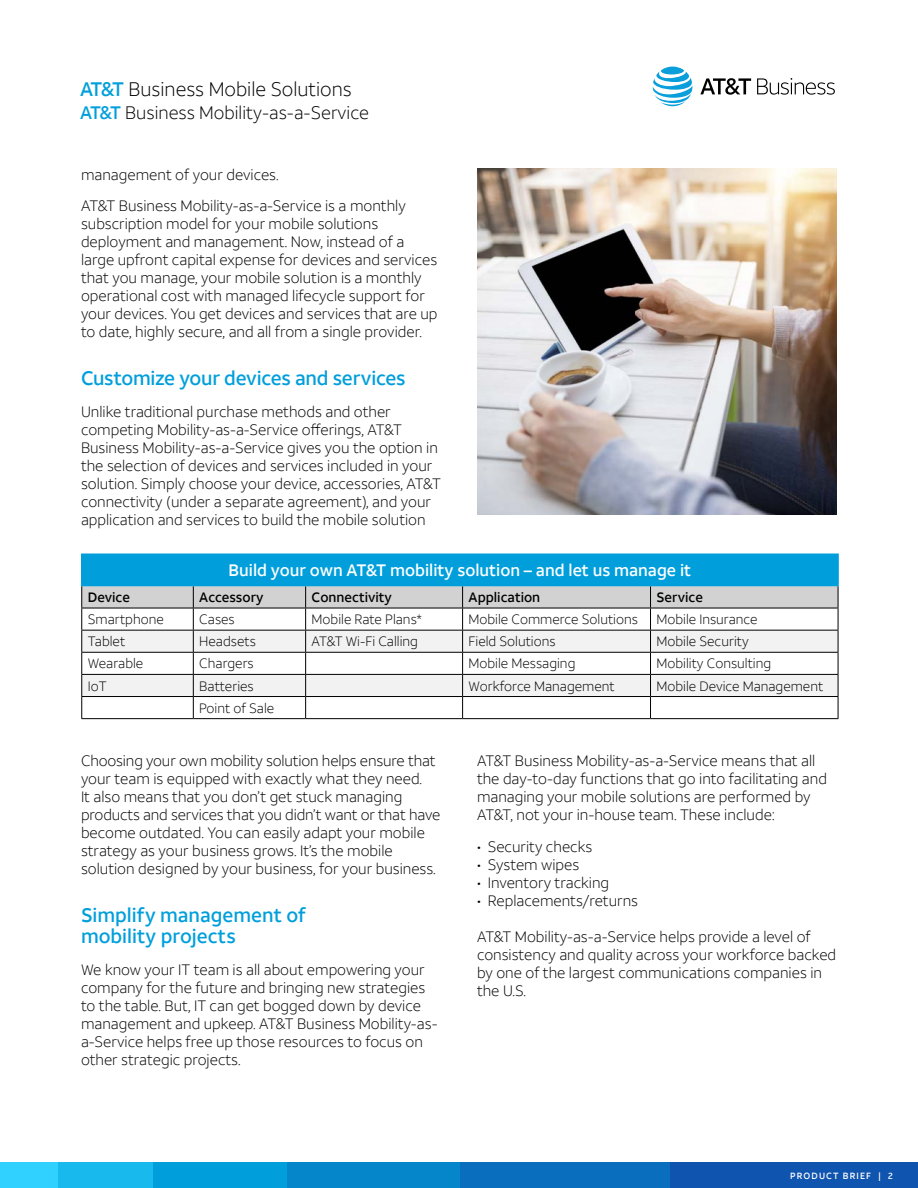
<style>
.page{position:relative;width:918px;height:1188px;background:#fff}
.page>*{position:absolute;margin:0;border:0;box-sizing:border-box;transform-origin:0 0}
.t1{font:500 19.5px/21px "ATT Aleck Sans";letter-spacing:-.005em;color:#009fdb}
.t2{font:300 19.5px "ATT Aleck Sans";color:#000}
.t3{font:300 18px "ATT Aleck Sans";color:#000}
.t4{font:500 16.5px "ATT Aleck Sans";color:#fff}
.t5{font:300 15px/18px "ATT Aleck Sans";color:#000}
.t6{font:300 13.5px "ATT Aleck Sans";color:#000}
.t7{font:500 13.5px "ATT Aleck Sans";color:#000}
.t8{font:500 9px "ATT Aleck Sans";letter-spacing:.12em;color:#fff}
.s1{font-weight:500;color:#009fdb}
</style>
<div class="page">
<svg style="left:653px;top:67px;width:39px;height:39px"></svg>
<svg style="left:700px;top:78px;width:51px;height:17px"></svg>
<svg style="left:757px;top:78px;width:78px;height:17px"></svg>
<div style="left:669px;top:1163px;width:249px;height:25px;background:#0f54af"></div>
<div style="left:459px;top:1163px;width:211px;height:25px;background:#0a6ebe"></div>
<div style="left:287px;top:1163px;width:172px;height:25px;background:#0586cb"></div>
<div style="left:153px;top:1163px;width:134px;height:25px;background:#009fdb"></div>
<div style="left:57px;top:1163px;width:96px;height:25px;background:#18b9ed"></div>
<div style="left:0;top:1162px;width:57px;height:26px;background:#30d1ff"></div>
<div style="left:82px;top:554px;width:756px;height:32px;background:#009fdb"></div>
<svg style="left:81px;top:586px;width:758px;height:132px"></svg>
<hr style="left:81px;top:554px;width:112px;height:1px;background:#009fdb">
<hr style="left:81px;top:555px;width:1px;height:30px;background:#009fdb">
<hr style="left:651px;top:554px;width:188px;height:1px;background:#009fdb">
<hr style="left:837px;top:555px;width:2px;height:30px;background:#009fdb">
<hr style="left:81px;top:585px;width:112px;height:1px;background:#009fdb">
<hr style="left:651px;top:585px;width:188px;height:1px;background:#009fdb">
<hr style="left:81px;top:718px;width:112px;height:1px;background:#000">
<hr style="left:193px;top:718px;width:113px;height:1px;background:#000">
<hr style="left:306px;top:718px;width:157px;height:1px;background:#000">
<hr style="left:463px;top:718px;width:188px;height:1px;background:#000">
<hr style="left:651px;top:718px;width:187px;height:1px;background:#000">
<img style="left:477px;top:168px;width:360px;height:346px">
<h1 class="t2" style="left:80px;top:77px;width:273px"><span class="s1">AT&amp;T</span> Business Mobile Solutions</h1>
<p class="t3" style="left:80px;top:101px;width:290px"><span class="s1">AT&amp;T</span> Business Mobility-as-a-Service</p>
<p class="t5" style="left:81px;top:159px;width:326px;line-height:31.5px">management of your devices.<br>AT&amp;T Business Mobility-as-a-Service is a monthly</p>
<p class="t5" style="left:81px;top:215px;width:358px">subscription model for your mobile solutions deployment and management. Now, instead of a large upfront capital expense for devices and services that you manage, your mobile solution is a monthly operational cost with managed lifecycle support for your devices. You get devices and services that are up to date, highly secure, and all from a single provider.</p>
<h1 class="t1" style="left:81px;top:368px;width:326px">Customize your devices and services</h1>
<p class="t5" style="left:81px;top:402px;width:361px">Unlike traditional purchase methods and other competing Mobility-as-a-Service offerings, AT&amp;T Business Mobility-as-a-Service gives you the option in the selection of devices and services included in your solution. Simply choose your device, accessories, AT&amp;T connectivity (under a separate agreement), and your application and services to build the mobile solution</p>
<p class="t4" style="left:229px;top:560px;width:464px">Build your own AT&amp;T mobility solution – and let us manage it</p>
<p class="t7" style="left:88px;top:589px;width:44px">Device</p>
<p class="t7" style="left:199px;top:589px;width:66px">Accessory</p>
<p class="t7" style="left:312px;top:589px;width:82px">Connectivity</p>
<p class="t7" style="left:469px;top:589px;width:73px">Application</p>
<p class="t7" style="left:657px;top:589px;width:48px">Service</p>
<p class="t6" style="left:88px;top:611px;width:78px">Smartphone</p>
<p class="t6" style="left:199px;top:611px;width:37px">Cases</p>
<p class="t6" style="left:312px;top:611px;width:112px">Mobile Rate Plans*</p>
<p class="t6" style="left:469px;top:611px;width:171px">Mobile Commerce Solutions</p>
<p class="t6" style="left:657px;top:611px;width:103px">Mobile Insurance</p>
<p class="t6" style="left:88px;top:633px;width:39px">Tablet</p>
<p class="t6" style="left:199px;top:633px;width:58px">Headsets</p>
<p class="t6" style="left:312px;top:633px;width:108px">AT&amp;T Wi-Fi Calling</p>
<p class="t6" style="left:469px;top:633px;width:89px">Field Solutions</p>
<p class="t6" style="left:657px;top:633px;width:94px">Mobile Security</p>
<p class="t6" style="left:88px;top:656px;width:57px">Wearable</p>
<p class="t6" style="left:199px;top:656px;width:56px">Chargers</p>
<p class="t6" style="left:469px;top:656px;width:108px">Mobile Messaging</p>
<p class="t6" style="left:657px;top:656px;width:116px">Mobility Consulting</p>
<p class="t6" style="left:88px;top:678px;width:20px">IoT</p>
<p class="t6" style="left:199px;top:678px;width:56px">Batteries</p>
<p class="t6" style="left:469px;top:678px;width:148px">Workforce Management</p>
<p class="t6" style="left:657px;top:678px;width:168px">Mobile Device Management</p>
<p class="t6" style="left:199px;top:700px;width:77px">Point of Sale</p>
<p class="t5" style="left:81px;top:752px;width:361px">Choosing your own mobility solution helps ensure that your team is equipped with exactly what they need.<br>It also means that you don’t get stuck managing products and services that you didn’t want or that have become outdated. You can easily adapt your mobile strategy as your business grows. It’s the mobile solution designed by your business, for your business.</p>
<h1 class="t1" style="left:81px;top:905px;width:226px">Simplify management of mobility projects</h1>
<p class="t5" style="left:81px;top:960px;width:358px">We know your IT team is all about empowering your company for the future and bringing new strategies to the table. But, IT can get bogged down by device management and upkeep. AT&amp;T Business Mobility-as&shy;a-Service helps free up those resources to focus on other strategic projects.</p>
<p class="t5" style="left:477px;top:752px;width:352px">AT&amp;T Business Mobility-as-a-Service means that all the day-to-day functions that go into facilitating and managing your mobile solutions are performed by AT&amp;T, not your in-house team. These include:</p>
<p class="t5" style="left:477px;top:837px;width:117px">• Security checks</p>
<p class="t5" style="left:477px;top:855px;width:104px">• System wipes</p>
<p class="t5" style="left:477px;top:873px;width:134px">• Inventory tracking</p>
<p class="t5" style="left:477px;top:891px;width:163px">• Replacements/returns</p>
<p class="t5" style="left:477px;top:927px;width:361px">AT&amp;T Mobility-as-a-Service helps provide a level of consistency and quality across your workforce backed by one of the largest communications companies in the U.S.</p>
<p class="t8" style="left:790px;top:1170px;width:104px">PRODUCT BRIEF | 2</p>
</div>
